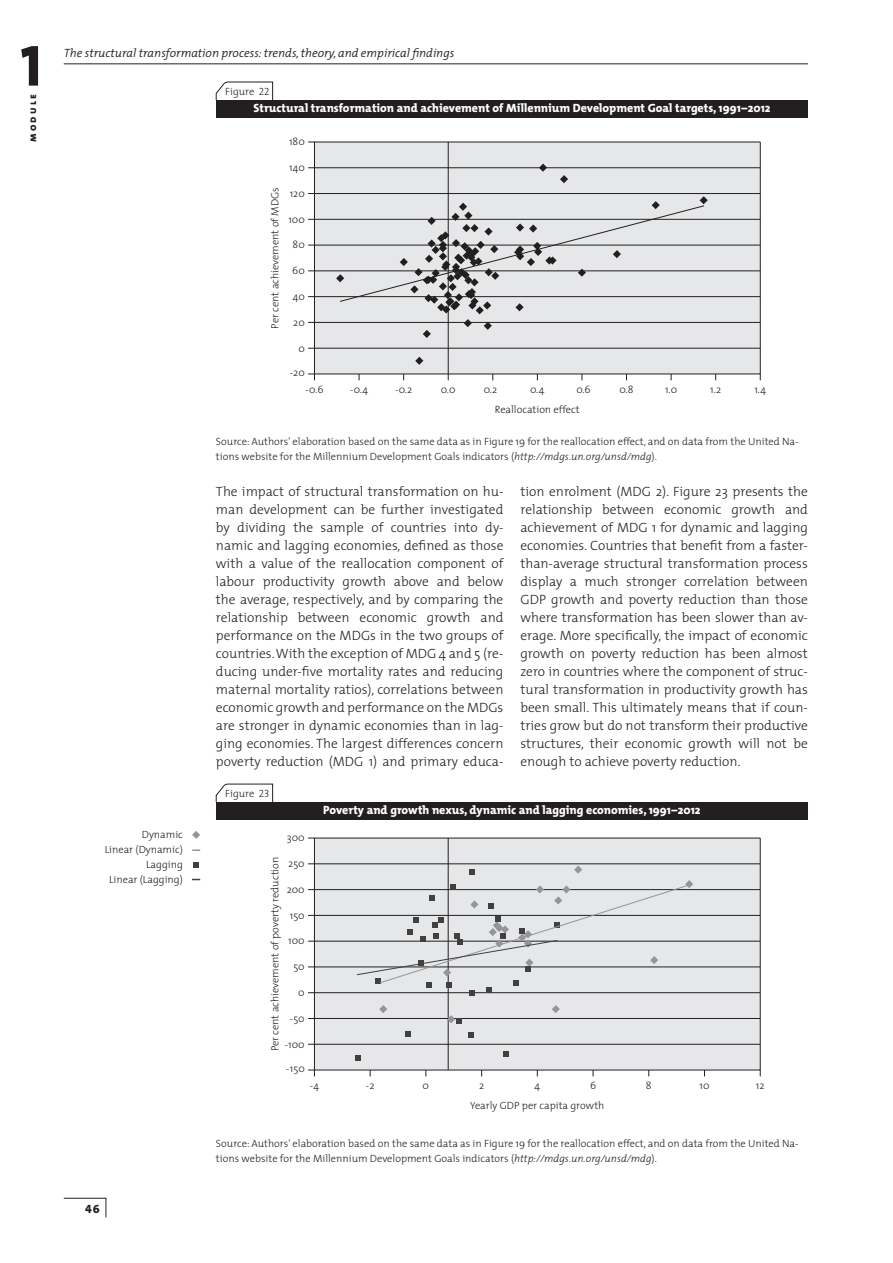
<style>
.page{position:relative;width:893px;height:1263px;background:#fff}
.page>*{position:absolute;margin:0;border:0;box-sizing:border-box;transform-origin:0 0}
.t1{font:58.5px "The Mix Extra Bold Caps";color:#231f20}
.t2{font:300 13.5px/18px "The Mix";color:#231f20;text-align:justify}
.t3{font:800 12px "The Mix";color:#fff}
.t4{font:italic 300 12px "The Mix";color:#231f20}
.t5{font:12px "The Mix Extra Bold Caps";color:#231f20}
.t6{font:300 10.5px/15px "The Mix";color:#231f20}
.t7{font:10.5px "The Mix Extra Bold Caps";letter-spacing:.2em;color:#231f20}
.s1{font-family:"The Mix Light Caps";font-weight:400}
.s2{font-style:italic}
</style>
<div class="page">
<hr style="left:64px;top:63px;width:744px;height:1px;background:#231f20">
<svg style="left:63px;top:1197px;width:44px;height:21px"></svg>
<svg style="left:216px;top:784px;width:57px;height:18px"></svg>
<div style="left:216px;top:802px;width:592px;height:18px;background:#231f20"></div>
<div style="left:314px;top:838px;width:446px;height:232px;background:#e6e7e8"></div>
<svg style="left:308px;top:1070px;width:7px;height:6px"></svg>
<hr style="left:314px;top:1044px;width:446px;height:1px;background:#231f20">
<hr style="left:314px;top:992px;width:446px;height:1px;background:#231f20">
<hr style="left:314px;top:1018px;width:446px;height:1px;background:#231f20">
<hr style="left:314px;top:967px;width:446px;height:1px;background:#231f20">
<hr style="left:314px;top:941px;width:446px;height:1px;background:#231f20">
<hr style="left:314px;top:915px;width:446px;height:1px;background:#231f20">
<hr style="left:314px;top:889px;width:446px;height:1px;background:#231f20">
<hr style="left:314px;top:864px;width:446px;height:1px;background:#231f20">
<hr style="left:314px;top:838px;width:446px;height:1px;background:#231f20">
<hr style="left:448px;top:838px;width:1px;height:232px;background:#231f20">
<svg style="left:379px;top:1005px;width:8px;height:8px"></svg>
<svg style="left:552px;top:1005px;width:8px;height:8px"></svg>
<svg style="left:355px;top:1055px;width:6px;height:6px"></svg>
<svg style="left:405px;top:1031px;width:6px;height:5px"></svg>
<svg style="left:447px;top:1015px;width:15px;height:9px"></svg>
<svg style="left:468px;top:1032px;width:6px;height:6px"></svg>
<svg style="left:503px;top:1051px;width:6px;height:5px"></svg>
<svg style="left:356px;top:866px;width:337px;height:129px"></svg>
<svg style="left:193px;top:862px;width:6px;height:6px"></svg>
<svg style="left:192px;top:849px;width:8px;height:2px"></svg>
<svg style="left:192px;top:831px;width:8px;height:8px"></svg>
<svg style="left:216px;top:82px;width:57px;height:18px"></svg>
<div style="left:216px;top:100px;width:592px;height:18px;background:#231f20"></div>
<div style="left:314px;top:142px;width:446px;height:232px;background:#e6e7e8"></div>
<svg style="left:415px;top:357px;width:8px;height:8px"></svg>
<svg style="left:539px;top:164px;width:8px;height:8px"></svg>
<svg style="left:560px;top:175px;width:8px;height:8px"></svg>
<svg style="left:336px;top:196px;width:372px;height:142px"></svg>
<svg style="left:308px;top:374px;width:7px;height:6px"></svg>
<hr style="left:314px;top:348px;width:446px;height:1px;background:#231f20">
<hr style="left:314px;top:296px;width:446px;height:1px;background:#231f20">
<hr style="left:314px;top:322px;width:446px;height:1px;background:#231f20">
<hr style="left:314px;top:271px;width:446px;height:1px;background:#231f20">
<hr style="left:314px;top:245px;width:446px;height:1px;background:#231f20">
<hr style="left:314px;top:219px;width:446px;height:1px;background:#231f20">
<hr style="left:314px;top:193px;width:446px;height:1px;background:#231f20">
<hr style="left:314px;top:168px;width:446px;height:1px;background:#231f20">
<hr style="left:314px;top:142px;width:446px;height:1px;background:#231f20">
<hr style="left:448px;top:142px;width:1px;height:232px;background:#231f20">
<h1 class="t1" style="left:20px;top:31px;width:23px">1</h1>
<p class="t7" style="left:26px;top:142px;width:49px;rotate:-90deg">module</p>
<p class="t4" style="left:64px;top:48px;width:392px">The structural transformation process: trends, theory, and empirical findings</p>
<p class="t6" style="left:225px;top:85px;width:46px">Figure <span class="s1">22</span></p>
<p class="t3" style="left:253px;top:103px;width:519px">Structural transformation and achievement of Millennium Development Goal targets, 1991–2012</p>
<p class="t6" style="left:289px;top:135px;width:17px">180</p>
<p class="t6" style="left:269px;top:329px;width:143px;rotate:-90deg">Per cent achievement of MDGs</p>
<p class="t6" style="left:289px;top:161px;width:17px">140</p>
<p class="t6" style="left:290px;top:187px;width:17px">120</p>
<p class="t6" style="left:288px;top:213px;width:18px">100</p>
<p class="t6" style="left:293px;top:238px;width:14px">80</p>
<p class="t6" style="left:292px;top:264px;width:14px">60</p>
<p class="t6" style="left:293px;top:290px;width:14px">40</p>
<p class="t6" style="left:293px;top:316px;width:13px">20</p>
<p class="t6" style="left:298px;top:342px;width:8px">0</p>
<p class="t6" style="left:290px;top:366px;width:16px">-20</p>
<p class="t6" style="left:305px;top:383px;width:20px">-0.6</p>
<p class="t6" style="left:350px;top:383px;width:20px">-0.4</p>
<p class="t6" style="left:395px;top:383px;width:19px">-0.2</p>
<p class="t6" style="left:441px;top:383px;width:16px">0.0</p>
<p class="t6" style="left:484px;top:383px;width:15px">0.2</p>
<p class="t6" style="left:619px;top:383px;width:15px">0.8</p>
<p class="t6" style="left:530px;top:383px;width:16px">0.4</p>
<p class="t6" style="left:576px;top:383px;width:16px">0.6</p>
<p class="t6" style="left:710px;top:383px;width:12px">1.2</p>
<p class="t6" style="left:665px;top:383px;width:14px">1.0</p>
<p class="t6" style="left:754px;top:383px;width:13px">1.4</p>
<p class="t6" style="left:495px;top:403px;width:86px">Reallocation effect</p>
<p class="t6" style="left:216px;top:435px;width:584px">Source: Authors' elaboration based on the same data as in Figure 19 for the reallocation effect, and on data from the United Na&shy;tions website for the Millennium Development Goals indicators (<span class="s2">http://mdgs.un.org/unsd/mdg</span>).</p>
<p class="t6" style="left:105px;top:828px;width:80px;text-align:right">Dynamic<br>Linear (Dynamic)<br>Lagging<br>Linear (Lagging)</p>
<p class="t5" style="left:85px;top:1201px;width:16px">46</p>
<p class="t2" style="left:216px;top:484px;width:289px">The impact of structural transformation on hu&shy;man development can be further investigated by dividing the sample of countries into dy&shy;namic and lagging economies, defined as those with a value of the reallocation component of labour productivity growth above and below the average, respectively, and by comparing the relationship between economic growth and performance on the MDGs in the two groups of countries. With the exception of MDG 4 and 5 (re&shy;ducing under-five mortality rates and reducing maternal mortality ratios), correlations between economic growth and performance on the MDGs are stronger in dynamic economies than in lag&shy;ging economies. The largest differences concern poverty reduction (MDG 1) and primary educa-</p>
<p class="t2" style="left:520px;top:484px;width:289px">tion enrolment (MDG 2). Figure 23 presents the relationship between economic growth and achievement of MDG 1 for dynamic and lagging economies. Countries that benefit from a faster&shy;than-average structural transformation process display a much stronger correlation between GDP growth and poverty reduction than those where transformation has been slower than av&shy;erage. More specifically, the impact of economic growth on poverty reduction has been almost zero in countries where the component of struc&shy;tural transformation in productivity growth has been small. This ultimately means that if coun&shy;tries grow but do not transform their productive structures, their economic growth will not be enough to achieve poverty reduction.</p>
<p class="t3" style="left:323px;top:805px;width:379px">Poverty and growth nexus, dynamic and lagging economies, 1991–2012</p>
<p class="t6" style="left:225px;top:787px;width:46px">Figure <span class="s1">23</span></p>
<p class="t6" style="left:287px;top:831px;width:19px">300</p>
<p class="t6" style="left:269px;top:1051px;width:196px;rotate:-90deg">Per cent achievement of poverty reduction</p>
<p class="t6" style="left:288px;top:857px;width:18px">250</p>
<p class="t6" style="left:287px;top:883px;width:20px">200</p>
<p class="t6" style="left:290px;top:909px;width:16px">150</p>
<p class="t6" style="left:288px;top:934px;width:18px">100</p>
<p class="t6" style="left:293px;top:960px;width:13px">50</p>
<p class="t6" style="left:298px;top:986px;width:8px">0</p>
<p class="t6" style="left:290px;top:1012px;width:16px">-50</p>
<p class="t6" style="left:285px;top:1038px;width:22px">-100</p>
<p class="t6" style="left:286px;top:1062px;width:20px">-150</p>
<p class="t6" style="left:590px;top:1079px;width:8px">6</p>
<p class="t6" style="left:646px;top:1079px;width:7px">8</p>
<p class="t6" style="left:756px;top:1079px;width:10px">12</p>
<p class="t6" style="left:310px;top:1079px;width:11px">-4</p>
<p class="t6" style="left:366px;top:1079px;width:10px">-2</p>
<p class="t6" style="left:423px;top:1079px;width:8px">0</p>
<p class="t6" style="left:479px;top:1079px;width:7px">2</p>
<p class="t6" style="left:534px;top:1079px;width:7px">4</p>
<p class="t6" style="left:699px;top:1079px;width:11px">10</p>
<p class="t6" style="left:470px;top:1099px;width:136px">Yearly GDP per capita growth</p>
<p class="t6" style="left:216px;top:1137px;width:584px">Source: Authors' elaboration based on the same data as in Figure 19 for the reallocation effect, and on data from the United Na&shy;tions website for the Millennium Development Goals indicators (<span class="s2">http://mdgs.un.org/unsd/mdg</span>).</p>
</div>
